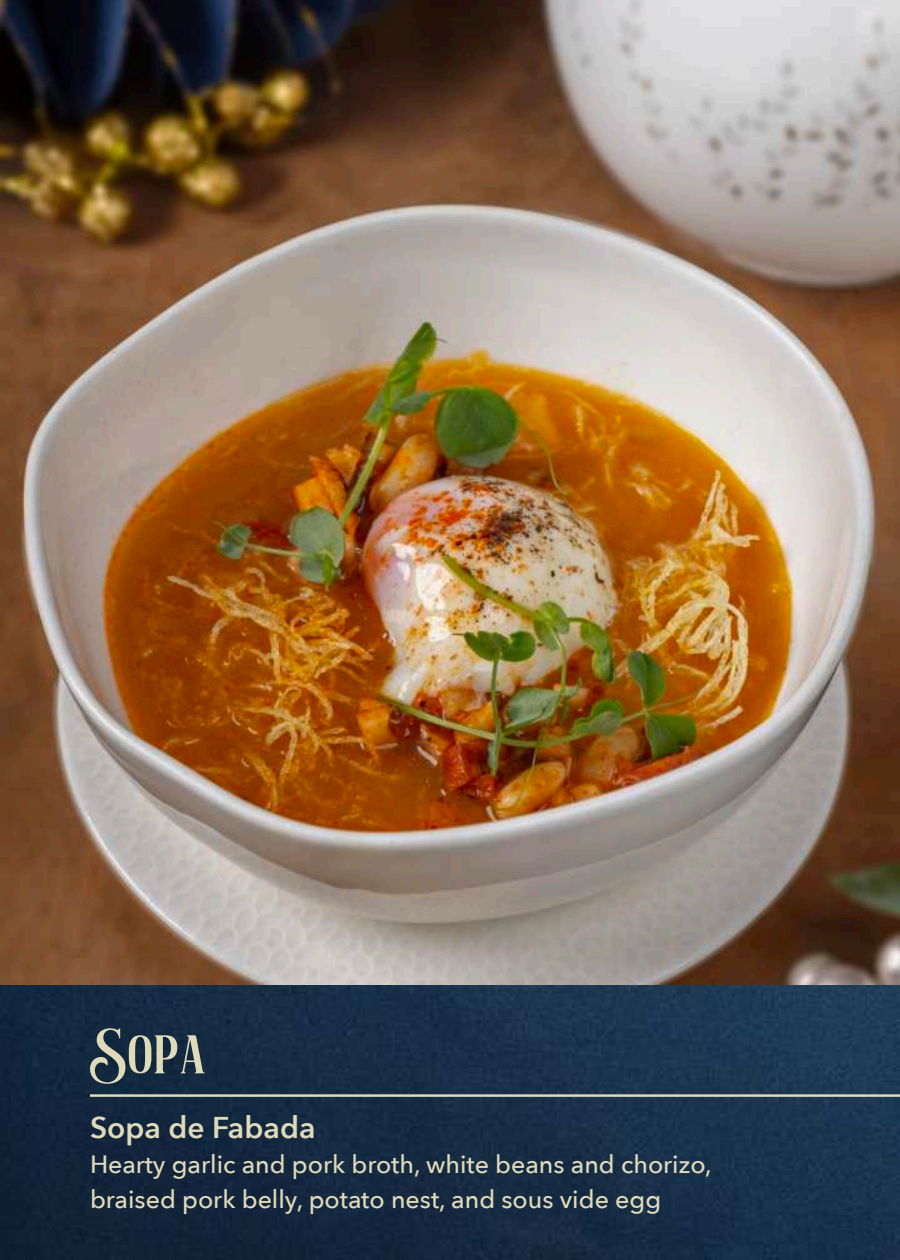
<style>
.page{position:relative;width:900px;height:1260px;background:#fff}
.page>*{position:absolute;margin:0;border:0;box-sizing:border-box;transform-origin:0 0}
.t1{font:60px "Mick Caster";color:#dfdab8}
.t2{font:600 30px "Avenir Next";color:#dfdab8}
.t3{font:500 25px/35px "Avenir Next";color:#dfdab8}
</style>
<div class="page">
<img style="left:0;top:0;width:900px;height:986px">
<img style="left:0;top:986px;width:900px;height:274px">
<hr style="left:90px;top:1094px;width:810px;height:3px;background:#dfdab8">
<h1 class="t1" style="left:90px;top:1023px;width:117px">Sopa</h1>
<p class="t2" style="left:90px;top:1102px;width:227px">Sopa de Fabada</p>
<p class="t3" style="left:90px;top:1146px;width:623px">Hearty garlic and pork broth, white beans and chorizo, braised pork belly, potato nest, and sous vide egg</p>
</div>
